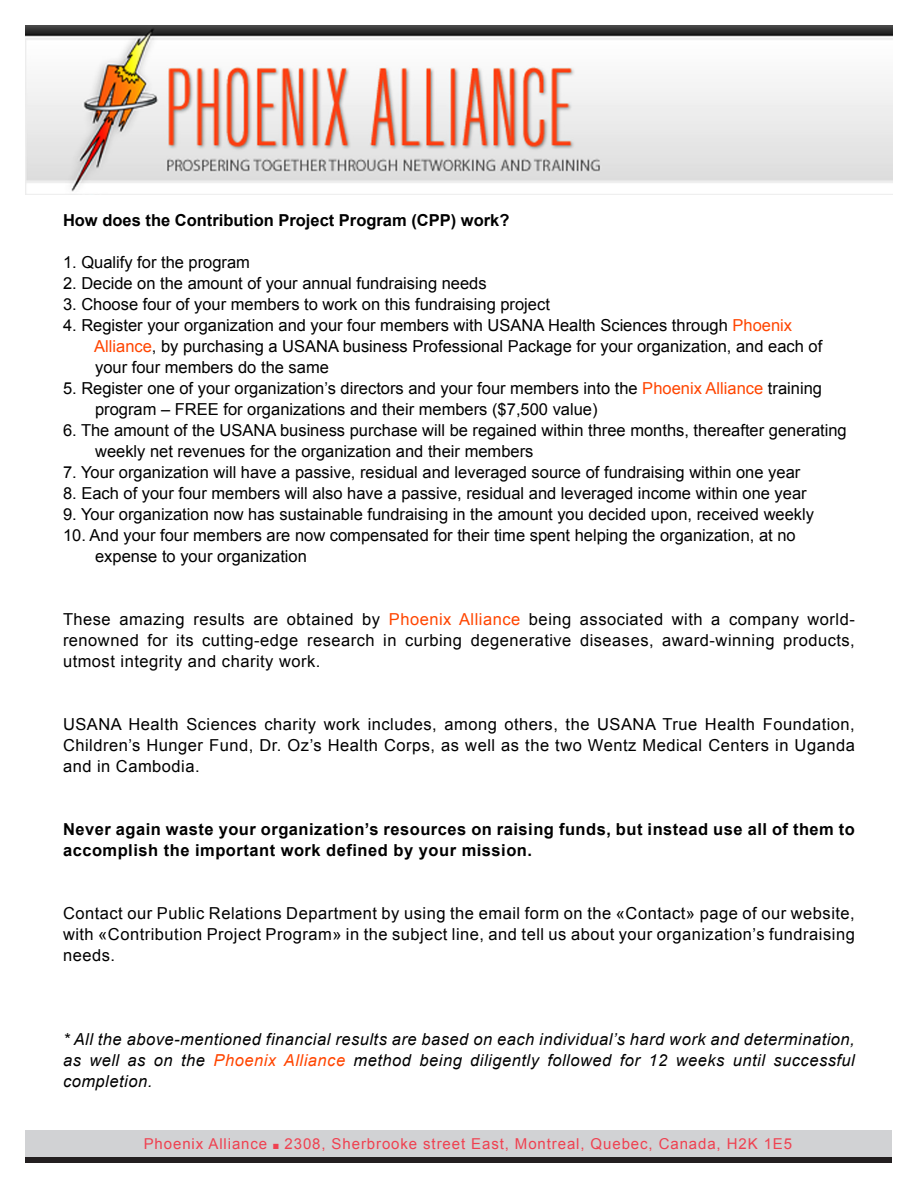
<style>
.page{position:relative;width:918px;height:1188px;background:#fff}
.page>*{position:absolute;margin:0;border:0;box-sizing:border-box;transform-origin:0 0}
.t1{font:16.5px/21px "Arial";color:#000}
.t2{font:italic 16.5px/21px "Arial";letter-spacing:.03em;color:#000;text-align:justify}
.t3{font:700 16.5px/21px "Arial";letter-spacing:.03em;color:#000}
.t4{font:700 16.5px "Arial";color:#000}
.t5{font:15px "Arial";letter-spacing:.06em;color:#ef4150}
.s1{color:#ff4500}
</style>
<div class="page">
<img style="left:26px;top:26px;width:866px;height:168px">
<div style="left:26px;top:1130px;width:866px;height:32px;background:#d1d2d4"></div>
<div style="left:26px;top:1157px;width:866px;height:5px;background:#231f20"></div>
<p class="t4" style="left:63px;top:209px;width:448px">How does the Contribution Project Program (CPP) work?</p>
<p class="t1" style="left:63px;top:252px;width:189px">1. Qualify for the program</p>
<p class="t1" style="left:63px;top:273px;width:425px">2. Decide on the amount of your annual fundraising needs</p>
<p class="t1" style="left:63px;top:294px;width:488px">3. Choose four of your members to work on this fundraising project</p>
<p class="t1" style="left:94px;top:315px;width:730px;text-indent:-31px">4. Register your organization and your four members with USANA Health Sciences through <span class="s1">Phoenix<br>Alliance</span>, by purchasing a USANA business Professional Package for your organization, and each of your four members do the same</p>
<p class="t1" style="left:95px;top:378px;width:728px;text-indent:-32px">5. Register one of your organization’s directors and your four members into the <span class="s1">Phoenix Alliance</span> training program – FREE for organizations and their members ($7,500 value)</p>
<p class="t1" style="left:95px;top:420px;width:753px;text-indent:-32px">6. The amount of the USANA business purchase will be regained within three months, thereafter generating weekly net revenues for the organization and their members</p>
<p class="t1" style="left:63px;top:462px;width:739px">7. Your organization will have a passive, residual and leveraged source of fundraising within one year</p>
<p class="t1" style="left:63px;top:483px;width:745px">8. Each of your four members will also have a passive, residual and leveraged income within one year</p>
<p class="t1" style="left:63px;top:504px;width:753px">9. Your organization now has sustainable fundraising in the amount you decided upon, received weekly</p>
<p class="t1" style="left:95px;top:525px;width:702px;text-indent:-32px">10. And your four members are now compensated for their time spent helping the organization, at no expense to your organization</p>
<p class="t1" style="left:63px;top:609px;width:793px;text-align:justify">These amazing results are obtained by <span class="s1">Phoenix Alliance</span> being associated with a company world&shy;renowned for its cutting-edge research in curbing degenerative diseases, award-winning products, utmost integrity and charity work.</p>
<p class="t1" style="left:63px;top:714px;width:793px;text-align:justify">USANA Health Sciences charity work includes, among others, the USANA True Health Foundation, Children’s Hunger Fund, Dr. Oz’s Health Corps, as well as the two Wentz Medical Centers in Uganda and in Cambodia.</p>
<p class="t3" style="left:63px;top:819px;width:794px">Never again waste your organization’s resources on raising funds, but instead use all of them to accomplish the important work defined by your mission.</p>
<p class="t1" style="left:63px;top:903px;width:793px;text-align:justify">Contact our Public Relations Department by using the email form on the «Contact» page of our website, with «Contribution Project Program» in the subject line, and tell us about your organization’s fundraising needs.</p>
<p class="t2" style="left:63px;top:1029px;width:793px">* All the above-mentioned financial results are based on each individual’s hard work and determination, as well as on the <span class="s1">Phoenix Alliance</span> method being diligently followed for 12 weeks until successful completion.</p>
<p class="t5" style="left:144px;top:1134px;width:650px">Phoenix Alliance ■ 2308, Sherbrooke street East, Montreal, Quebec, Canada, H2K 1E5</p>
</div>
